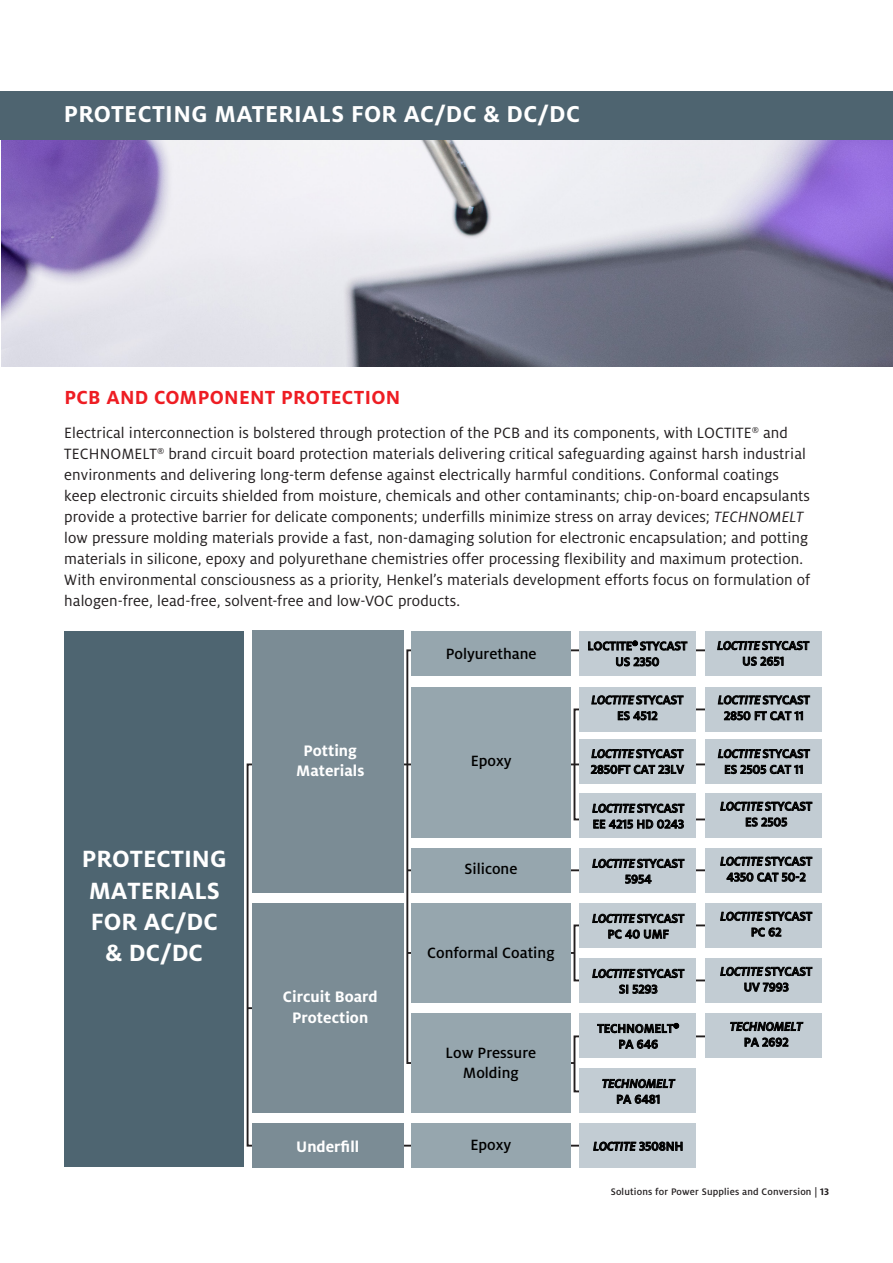
<style>
.page{position:relative;width:893px;height:1263px;background:#fff}
.page>*{position:absolute;margin:0;border:0;box-sizing:border-box;transform-origin:0 0}
.t1{font:700 26.1px/31.2px "Henkel Milo";color:#fff;text-align:center}
.Copy_14_18{font:700 25.5px "Henkel Milo";letter-spacing:.015em;color:#fff}
.Copy_14_18-2{font:700 21px "Henkel Milo";letter-spacing:.015em;color:#ee1d23}
.t2{font:700 16.8px/20.2px "Henkel Milo";color:#fff;text-align:center}
.Copy_14_18-3{font:16.5px/21px "Henkel Milo";letter-spacing:.005em;color:#231f20}
.t3{font:500 16.5px/19.8px "Henkel Milo";color:#000;text-align:center}
.t4{font:500 13.2px/15.8px "Henkel Milo";color:#000;text-align:center}
.t5{font:italic 500 13.2px/15.8px "Henkel Milo";color:#000;text-align:center}
.t6{font:500 10.5px "Henkel Milo";letter-spacing:.015em;color:#231f20}
.s1{font-style:italic}
.s2{font-style:normal}
.s3{font-weight:700}
</style>
<div class="page">
<img style="left:1px;top:140px;width:892px;height:226px">
<div style="left:0;top:91px;width:893px;height:49px;background:#4e6470"></div>
<svg style="left:246px;top:762px;width:334px;height:385px"></svg>
<svg style="left:405px;top:648px;width:301px;height:417px"></svg>
<hr style="left:407px;top:763px;width:337px;height:2px;background:#231f20">
<div style="left:65px;top:631px;width:179px;height:536px;background:#4e6571"></div>
<div style="left:252px;top:630px;width:151px;height:263px;background:#7b8c95"></div>
<div style="left:252px;top:903px;width:151px;height:210px;background:#7b8c95"></div>
<div style="left:252px;top:1123px;width:151px;height:45px;background:#7b8c95"></div>
<div style="left:411px;top:1123px;width:160px;height:45px;background:#96a6ae"></div>
<div style="left:411px;top:687px;width:160px;height:151px;background:#96a6ae"></div>
<div style="left:411px;top:848px;width:160px;height:45px;background:#96a6ae"></div>
<div style="left:579px;top:687px;width:116px;height:45px;background:#c2ccd3"></div>
<div style="left:579px;top:631px;width:116px;height:45px;background:#c2ccd3"></div>
<div style="left:705px;top:631px;width:116px;height:45px;background:#c2ccd3"></div>
<div style="left:411px;top:631px;width:160px;height:45px;background:#96a6ae"></div>
<svg style="left:589px;top:641px;width:98px;height:9px"></svg>
<svg style="left:616px;top:657px;width:43px;height:9px"></svg>
<svg style="left:718px;top:641px;width:91px;height:9px"></svg>
<svg style="left:743px;top:657px;width:40px;height:8px"></svg>
<div style="left:580px;top:793px;width:116px;height:45px;background:#c2ccd3"></div>
<div style="left:705px;top:687px;width:116px;height:45px;background:#c2ccd3"></div>
<div style="left:706px;top:739px;width:116px;height:45px;background:#c2ccd3"></div>
<div style="left:706px;top:793px;width:116px;height:45px;background:#c2ccd3"></div>
<div style="left:580px;top:848px;width:116px;height:45px;background:#c2ccd3"></div>
<svg style="left:593px;top:859px;width:91px;height:9px"></svg>
<svg style="left:626px;top:875px;width:25px;height:8px"></svg>
<div style="left:706px;top:848px;width:116px;height:45px;background:#c2ccd3"></div>
<svg style="left:721px;top:857px;width:91px;height:8px"></svg>
<svg style="left:727px;top:873px;width:78px;height:8px"></svg>
<div style="left:411px;top:903px;width:160px;height:100px;background:#96a6ae"></div>
<div style="left:411px;top:1013px;width:160px;height:100px;background:#96a6ae"></div>
<div style="left:580px;top:903px;width:116px;height:45px;background:#c2ccd3"></div>
<svg style="left:593px;top:914px;width:91px;height:9px"></svg>
<svg style="left:609px;top:930px;width:59px;height:8px"></svg>
<div style="left:706px;top:903px;width:116px;height:45px;background:#c2ccd3"></div>
<svg style="left:721px;top:912px;width:91px;height:8px"></svg>
<svg style="left:752px;top:928px;width:29px;height:8px"></svg>
<div style="left:580px;top:958px;width:116px;height:45px;background:#c2ccd3"></div>
<svg style="left:593px;top:969px;width:91px;height:9px"></svg>
<svg style="left:620px;top:985px;width:37px;height:8px"></svg>
<div style="left:706px;top:958px;width:116px;height:45px;background:#c2ccd3"></div>
<svg style="left:721px;top:967px;width:91px;height:9px"></svg>
<svg style="left:745px;top:983px;width:43px;height:8px"></svg>
<div style="left:580px;top:1013px;width:116px;height:45px;background:#c2ccd3"></div>
<div style="left:706px;top:1013px;width:116px;height:45px;background:#c2ccd3"></div>
<div style="left:580px;top:1068px;width:116px;height:45px;background:#c2ccd3"></div>
<svg style="left:573px;top:1022px;width:230px;height:81px"></svg>
<div style="left:580px;top:1123px;width:116px;height:45px;background:#c2ccd3"></div>
<svg style="left:594px;top:1142px;width:88px;height:8px"></svg>
<svg style="left:573px;top:696px;width:239px;height:132px"></svg>
<p class="Copy_14_18" style="left:64px;top:90px;width:488px">BONDING MATERIALS FOR ADAS CAMERAS</p>
<p class="Copy_14_18" style="left:64px;top:99px;width:518px">PROTECTING MATERIALS FOR AC/DC &amp; DC/DC</p>
<p class="Copy_14_18" style="left:37px;top:103px;width:518px">PROTECTING MATERIALS FOR AC/DC &amp; DC/DC</p>
<p class="Copy_14_18-2" style="left:64px;top:385px;width:337px">PCB AND COMPONENT PROTECTION</p>
<p class="Copy_14_18-3" style="left:64px;top:422px;width:747px">Electrical interconnection is bolstered through protection of the PCB and its components, with LOCTITE<sup>®</sup> and TECHNOMELT<sup>®</sup> brand circuit board protection materials delivering critical safeguarding against harsh industrial environments and delivering long-term defense against electrically harmful conditions. Conformal coatings keep electronic circuits shielded from moisture, chemicals and other contaminants; chip-on-board encapsulants provide a protective barrier for delicate components; underfills minimize stress on array devices; <span class="s1">TECHNOMELT </span>low pressure molding materials provide a fast, non-damaging solution for electronic encapsulation; and potting materials in silicone, epoxy and polyurethane chemistries offer processing flexibility and maximum protection.<br>With environmental consciousness as a priority, Henkel’s materials development efforts focus on formulation of halogen-free, lead-free, solvent-free and low-VOC products.</p>
<p class="t1" style="left:82px;top:844px;width:146px">PROTECTING<br>MATERIALS<br>FOR AC/DC &amp; DC/DC</p>
<p class="t2" style="left:296px;top:740px;width:70px">Potting<br>Materials</p>
<p class="t2" style="left:283px;top:987px;width:96px">Circuit Board<br>Protection</p>
<p class="t3" style="left:446px;top:644px;width:92px">Polyurethane</p>
<p class="t3" style="left:471px;top:751px;width:42px">Epoxy</p>
<p class="t3" style="left:464px;top:859px;width:54px">Silicone</p>
<p class="t3" style="left:427px;top:943px;width:129px">Conformal Coating</p>
<p class="t3" style="left:446px;top:1043px;width:92px">Low Pressure<br>Molding</p>
<p class="t2" style="left:296px;top:1137px;width:64px">Underfill</p>
<p class="t3" style="left:470px;top:1134px;width:42px">Epoxy</p>
<p class="t4" style="left:587px;top:638px;width:101px">LOCTITE<sup>®</sup> STYCAST<br>US 2350</p>
<p class="t4" style="left:717px;top:638px;width:93px"><span class="s1">LOCTITE</span> STYCAST<br>US 2651</p>
<p class="t4" style="left:591px;top:692px;width:93px"><span class="s1">LOCTITE</span> STYCAST<br>ES 4512</p>
<p class="t4" style="left:718px;top:692px;width:93px"><span class="s1">LOCTITE</span> STYCAST<br>2850 FT CAT 11</p>
<p class="t4" style="left:591px;top:746px;width:95px;text-align:left"><span class="s1">LOCTITE</span> STYCAST<br>2850FT CAT 23LV</p>
<p class="t4" style="left:718px;top:746px;width:93px"><span class="s1">LOCTITE</span> STYCAST<br>ES 2505 CAT 11</p>
<p class="t4" style="left:592px;top:800px;width:93px;text-align:left"><span class="s1">LOCTITE</span> STYCAST<br>EE 4215 HD 0243</p>
<p class="t4" style="left:720px;top:798px;width:93px"><span class="s1">LOCTITE</span> STYCAST<br>ES 2505</p>
<p class="t4" style="left:592px;top:855px;width:93px"><span class="s1">LOCTITE</span> STYCAST<br>5954</p>
<p class="t4" style="left:720px;top:853px;width:93px"><span class="s1">LOCTITE</span> STYCAST<br>4350 CAT 50-2</p>
<p class="t4" style="left:592px;top:910px;width:93px"><span class="s1">LOCTITE</span> STYCAST<br>PC 40 UMF</p>
<p class="t4" style="left:720px;top:908px;width:93px"><span class="s1">LOCTITE</span> STYCAST<br>PC 62</p>
<p class="t4" style="left:592px;top:965px;width:93px"><span class="s1">LOCTITE</span> STYCAST<br>SI 5293</p>
<p class="t4" style="left:720px;top:963px;width:93px"><span class="s1">LOCTITE</span> STYCAST<br>UV 7993</p>
<p class="t4" style="left:597px;top:1021px;width:83px">TECHNOMELT<sup>®<br></sup>PA 646</p>
<p class="t5" style="left:730px;top:1018px;width:74px">TECHNOMELT<br><span class="s2">PA 2692</span></p>
<p class="t5" style="left:602px;top:1076px;width:74px">TECHNOMELT<br><span class="s2">PA 6481</span></p>
<p class="t5" style="left:593px;top:1138px;width:92px">LOCTITE <span class="s2">3508NH</span></p>
<p class="t6" style="left:611px;top:1185px;width:220px">Solutions for Power Supplies and Conversion | <span class="s3">13</span></p>
</div>
